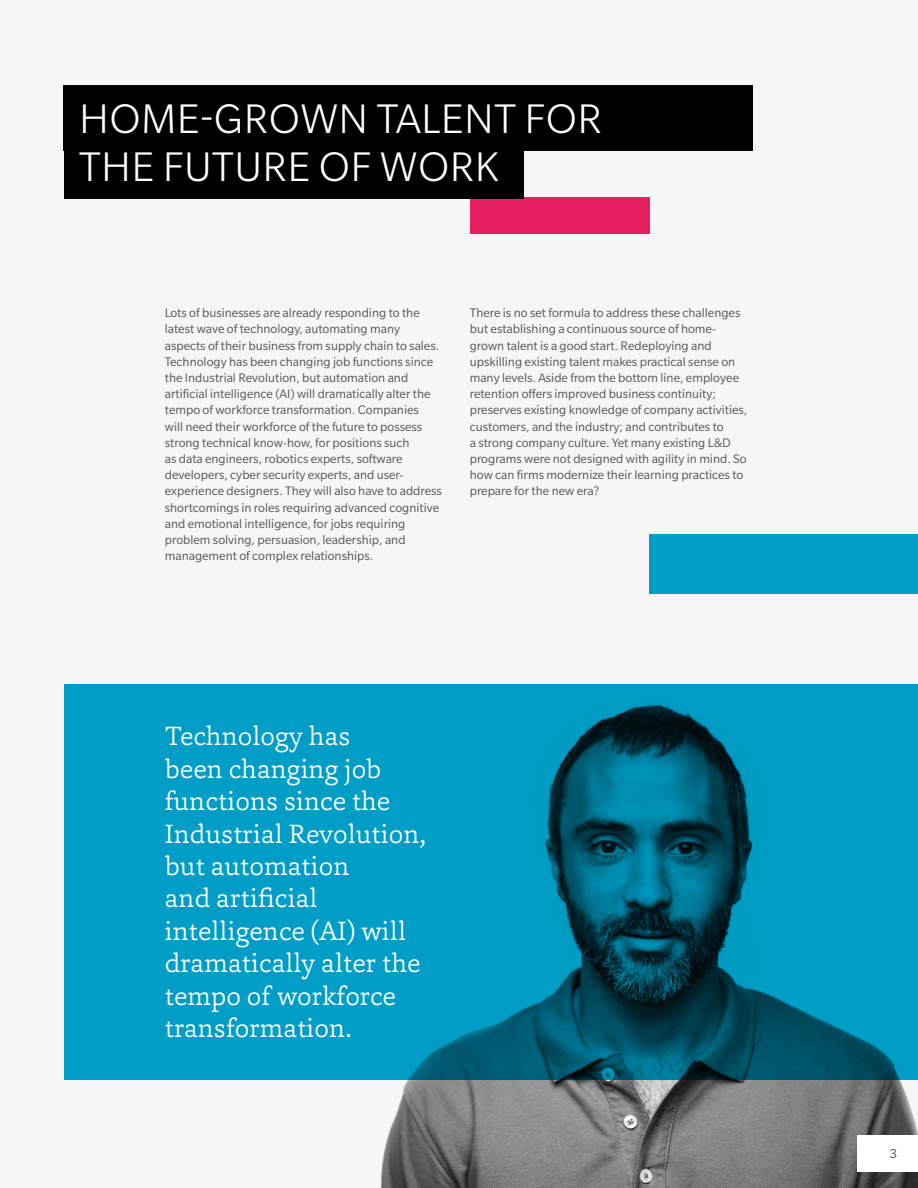
<style>
.page{position:relative;width:918px;height:1188px;background:#f6f6f6}
.page>*{position:absolute;margin:0;border:0;box-sizing:border-box;transform-origin:0 0}
.Header_1{font:300 45px/48.3px "Slate Pro";letter-spacing:.01em;color:#fff}
.t1{font:300 27px/32.4px "Capita";color:#fff}
.Body{font:13.5px/16.2px "Slate Pro";color:#575756}
.t2{font:13.5px "Capita";color:#646363}
</style>
<div class="page">
<div style="left:650px;top:535px;width:268px;height:59px;background:#009ec6"></div>
<div style="left:64px;top:684px;width:854px;height:396px;background:#009ec6"></div>
<div style="left:470px;top:198px;width:180px;height:36px;background:#e7205f"></div>
<div style="left:64px;top:85px;width:689px;height:66px;background:#000"></div>
<div style="left:64px;top:134px;width:460px;height:64px;background:#000"></div>
<img style="left:380px;top:705px;width:538px;height:483px">
<div style="left:857px;top:1135px;width:61px;height:37px;background:#fff"></div>
<p class="Header_1" style="left:79px;top:94px;width:525px">HOME-GROWN TALENT FOR<br>THE FUTURE OF WORK</p>
<p class="Body" style="left:165px;top:305px;width:279px">Lots of businesses are already responding to the latest wave of technology, automating many aspects of their business from supply chain to sales.<br>Technology has been changing job functions since the Industrial Revolution, but automation and artificial intelligence (AI) will dramatically alter the tempo of workforce transformation. Companies<br>will need their workforce of the future to possess strong technical know-how, for positions such<br>as data engineers, robotics experts, software developers, cyber security experts, and user&shy;experience designers. They will also have to address shortcomings in roles requiring advanced cognitive and emotional intelligence, for jobs requiring problem solving, persuasion, leadership, and management of complex relationships.</p>
<p class="Body" style="left:470px;top:305px;width:279px">There is no set formula to address these challenges but establishing a continuous source of home&shy;grown talent is a good start. Redeploying and upskilling existing talent makes practical sense on many levels. Aside from the bottom line, employee retention offers improved business continuity; preserves existing knowledge of company activities, customers, and the industry; and contributes to<br>a strong company culture. Yet many existing L&amp;D programs were not designed with agility in mind. So how can firms modernize their learning practices to prepare for the new era?</p>
<p class="t1" style="left:165px;top:720px;width:262px">Technology has<br>been changing job functions since the<br>Industrial Revolution, but automation<br>and artificial intelligence (AI) will dramatically alter the tempo of workforce transformation.</p>
<p class="t2" style="left:890px;top:1145px;width:9px">3</p>
</div>
